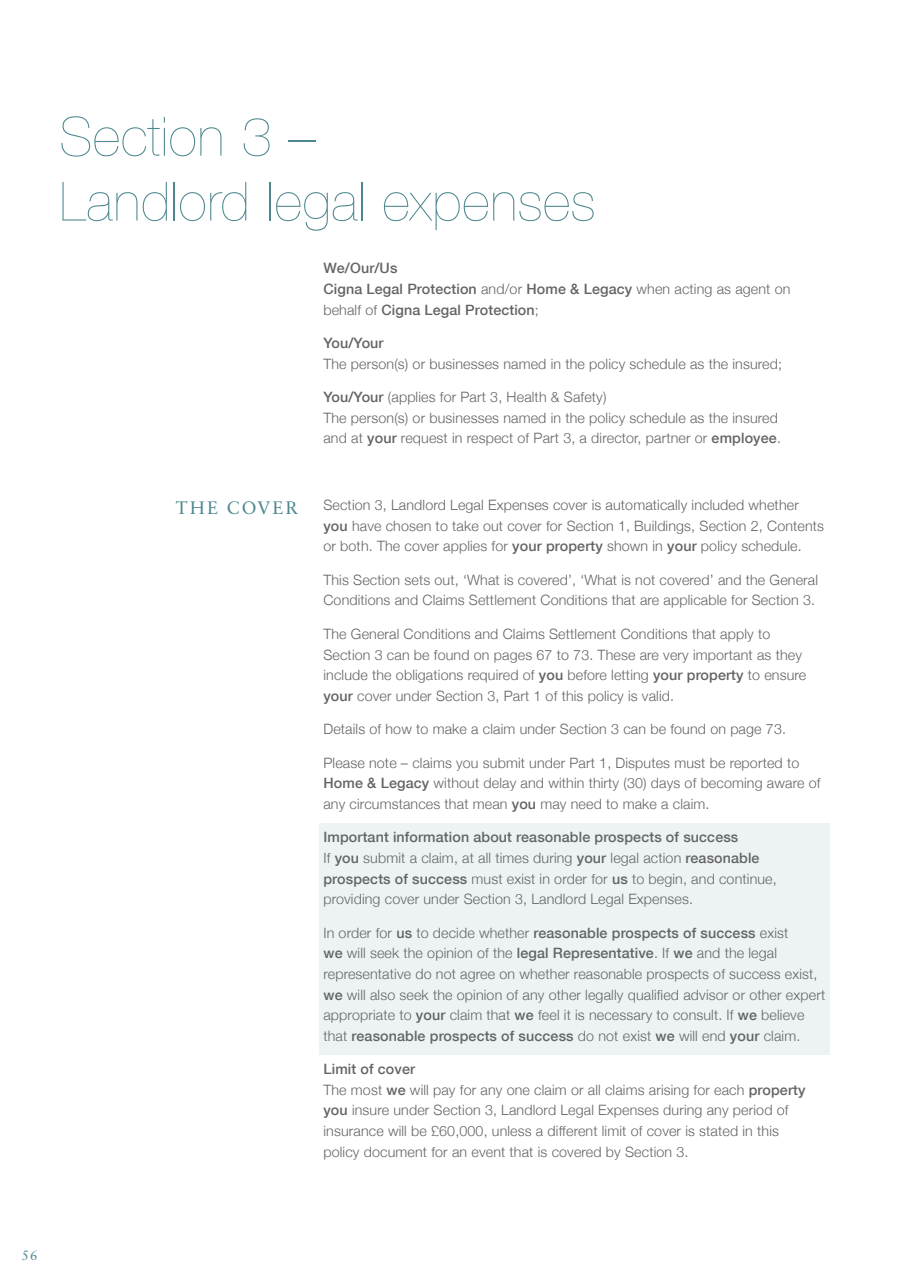
<style>
.page{position:relative;width:915px;height:1285px;background:#fff}
.page>*{position:absolute;margin:0;border:0;box-sizing:border-box;transform-origin:0 0}
.t1{font:200 54px/64.8px "Helvetica Neue";letter-spacing:.015em;color:#4d868e}
.t2{font:18px "Classical Garamond BT";letter-spacing:.11em;color:#4d868e}
.t3{font:300 14.25px/20.5px "Helvetica Neue";letter-spacing:.01em;color:#636466}
.t4{font:500 14.25px/20.5px "Helvetica Neue";letter-spacing:.01em;color:#636466}
.t5{font:13.5px "Classical Garamond BT";color:#4d868e}
.s1{font-weight:300}
.s2{font-weight:500}
</style>
<div class="page">
<div style="left:319px;top:823px;width:510px;height:231px;background:#edf3f4"></div>
<h1 class="t1" style="left:60px;top:102px;width:537px">Section 3 –<br>Landlord legal expenses</h1>
<p class="t2" style="left:176px;top:496px;width:124px">THE COVER</p>
<p class="t4" style="left:323px;top:257px;width:468px">We/Our/Us<br>Cigna Legal Protection <span class="s1">and/or</span> Home &amp; Legacy <span class="s1">when acting as agent on behalf of</span> Cigna Legal Protection<span class="s1">;</span></p>
<p class="t4" style="left:323px;top:332px;width:62px">You/Your</p>
<p class="t3" style="left:323px;top:352px;width:460px">The person(s) or businesses named in the policy schedule as the insured;</p>
<p class="t3" style="left:323px;top:386px;width:459px"><span class="s2">You/Your</span> (applies for Part 3, Health &amp; Safety)<br>The person(s) or businesses named in the policy schedule as the insured and at <span class="s2">your</span> request in respect of Part 3, a director, partner or <span class="s2">employee</span>.</p>
<p class="t3" style="left:323px;top:494px;width:502px">Section 3, Landlord Legal Expenses cover is automatically included whether <span class="s2">you</span> have chosen to take out cover for Section 1, Buildings, Section 2, Contents or both. The cover applies for <span class="s2">your property</span> shown in <span class="s2">your</span> policy schedule.</p>
<p class="t3" style="left:323px;top:568px;width:496px">This Section sets out, ‘What is covered’, ‘What is not covered’ and the General<br>Conditions and Claims Settlement Conditions that are applicable for Section 3.</p>
<p class="t3" style="left:323px;top:622px;width:484px">The General Conditions and Claims Settlement Conditions that apply to Section 3 can be found on pages 67 to 73. These are very important as they include the obligations required of <span class="s2">you</span> before letting <span class="s2">your property</span> to ensure <span class="s2">your</span> cover under Section 3, Part 1 of this policy is valid.</p>
<p class="t3" style="left:323px;top:718px;width:464px">Details of how to make a claim under Section 3 can be found on page 73.</p>
<p class="t3" style="left:323px;top:751px;width:498px">Please note – claims you submit under Part 1, Disputes must be reported to<br><span class="s2">Home &amp; Legacy</span> without delay and within thirty (30) days of becoming aware of any circumstances that mean <span class="s2">you</span> may need to make a claim.</p>
<p class="t3" style="left:323px;top:826px;width:454px"><span class="s2">Important information about reasonable prospects of success<br></span>If <span class="s2">you</span> submit a claim, at all times during <span class="s2">your</span> legal action <span class="s2">reasonable prospects of success</span> must exist in order for <span class="s2">us</span> to begin, and continue, providing cover under Section 3, Landlord Legal Expenses.</p>
<p class="t3" style="left:323px;top:921px;width:503px">In order for <span class="s2">us</span> to decide whether <span class="s2">reasonable prospects of success</span> exist<br><span class="s2">we</span> will seek the opinion of the <span class="s2">legal Representative</span>. If <span class="s2">we</span> and the legal representative do not agree on whether reasonable prospects of success exist, <span class="s2">we</span> will also seek the opinion of any other legally qualified advisor or other expert appropriate to <span class="s2">your</span> claim that <span class="s2">we</span> feel it is necessary to consult. If <span class="s2">we</span> believe that <span class="s2">reasonable prospects of success</span> do not exist <span class="s2">we</span> will end <span class="s2">your</span> claim.</p>
<p class="t3" style="left:323px;top:1057px;width:483px"><span class="s2">Limit of cover<br></span>The most <span class="s2">we</span> will pay for any one claim or all claims arising for each <span class="s2">property you</span> insure under Section 3, Landlord Legal Expenses during any period of insurance will be £60,000, unless a different limit of cover is stated in this policy document for an event that is covered by Section 3.</p>
<p class="t5" style="left:22px;top:1246px;width:17px">56</p>
</div>
